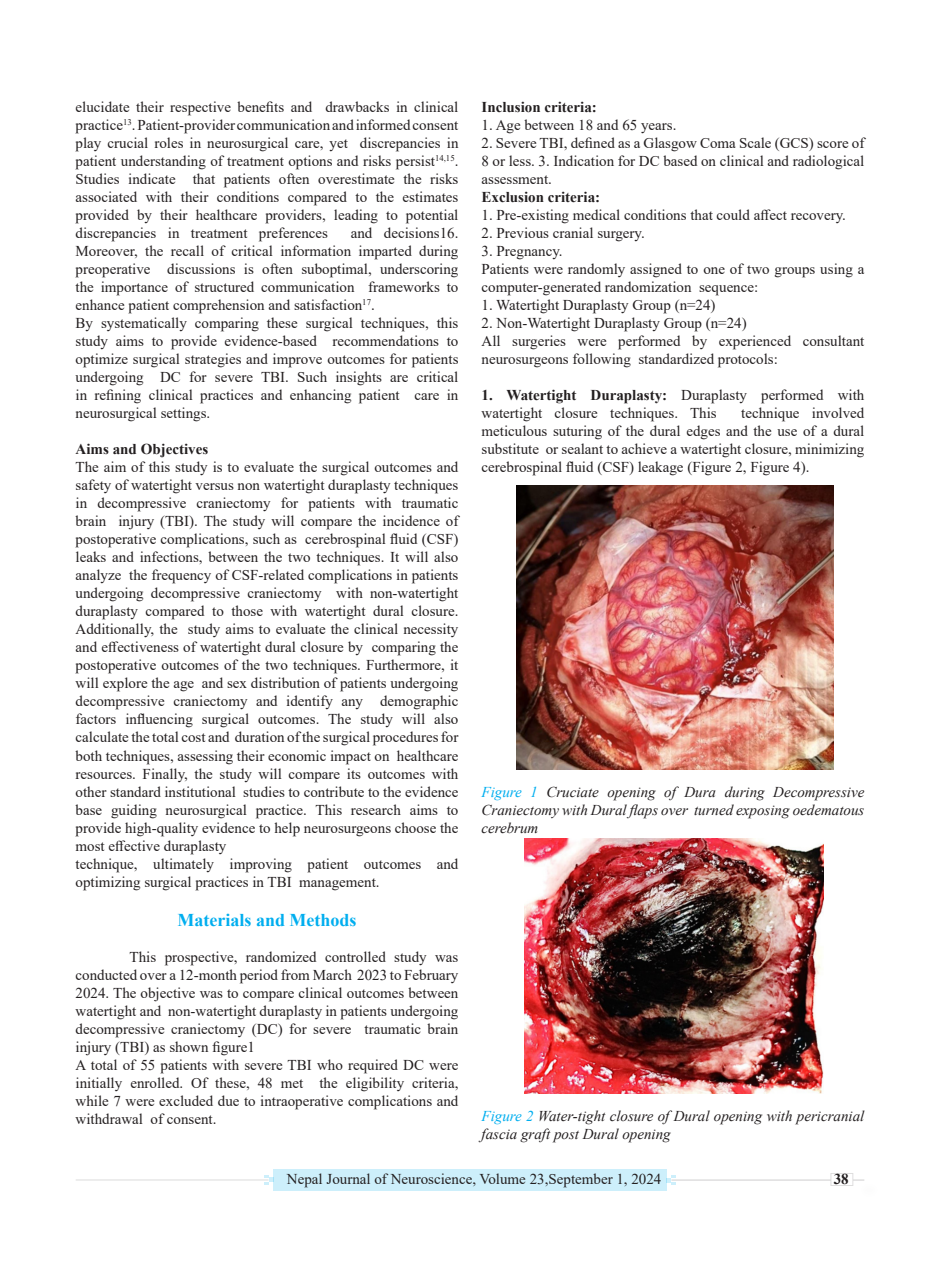
<style>
.page{position:relative;width:940px;height:1264px;background:#fff}
.page>*{position:absolute;margin:0;border:0;box-sizing:border-box;transform-origin:0 0}
.t1{font:700 18px "Times New Roman";color:#00aeef}
.t2{font:15px/18px "Times New Roman";color:#231f20;text-align:justify}
.t3{font:italic 15px/18px "Times New Roman";color:#231f20;text-align:justify}
.t4{font:700 15px "Times New Roman";color:#231f20}
.s1{font-weight:700}
.s2{color:#00aeef}
</style>
<div class="page">
<div style="left:273px;top:1169px;width:393px;height:22px;background:#cdeffb"></div>
<svg style="left:264px;top:1175px;width:9px;height:10px"></svg>
<hr style="left:76px;top:1179px;width:192px;height:1px;background:#000">
<svg style="left:666px;top:1175px;width:10px;height:10px"></svg>
<hr style="left:671px;top:1179px;width:159px;height:1px;background:#231f20">
<img style="left:516px;top:486px;width:317px;height:284px">
<img style="left:525px;top:838px;width:298px;height:255px">
<p class="t2" style="left:76px;top:98px;width:384px">elucidate their respective benefits and drawbacks in clinical practice<sup>13</sup>. Patient-provider communication and informed consent play crucial roles in neurosurgical care, yet discrepancies in patient understanding of treatment options and risks persist<sup>14,15</sup>.<br>Studies indicate that patients often overestimate the risks associated with their conditions compared to the estimates provided by their healthcare providers, leading to potential discrepancies in treatment preferences</p>
<p class="t2" style="left:76px;top:224px;width:384px;text-indent:275px">and decisions16.<br>Moreover, the recall of critical information imparted during preoperative discussions is often suboptimal, underscoring the importance of structured communication frameworks to enhance patient comprehension and satisfaction<sup>17</sup>.</p>
<p class="t2" style="left:76px;top:314px;width:384px">By systematically comparing these surgical techniques, this study aims to provide evidence-based recommendations to optimize surgical strategies and improve outcomes for patients undergoing DC for severe TBI. Such insights are critical in refining clinical practices and enhancing patient care in neurosurgical settings.</p>
<p class="t4" style="left:76px;top:438px;width:134px">Aims and Objectives</p>
<p class="t2" style="left:76px;top:458px;width:384px">The aim of this study is to evaluate the surgical outcomes and safety of watertight versus non watertight duraplasty techniques in decompressive craniectomy for patients with traumatic brain injury (TBI). The study will compare the incidence of postoperative complications, such as cerebrospinal fluid (CSF) leaks and infections, between the two techniques. It will also analyze the frequency of CSF-related complications in patients undergoing decompressive craniectomy with non-watertight duraplasty compared to those with watertight dural closure.<br>Additionally, the study aims to evaluate the clinical necessity and effectiveness of watertight dural closure by comparing the postoperative outcomes of the two techniques. Furthermore, it will explore the age and sex distribution of patients undergoing decompressive craniectomy and identify any demographic factors influencing surgical outcomes. The study will also calculate the total cost and duration of the surgical procedures for both techniques, assessing their economic impact on healthcare resources. Finally, the study will compare its outcomes with other standard institutional studies to contribute to the evidence base guiding neurosurgical practice. This research aims to provide high-quality evidence to help neurosurgeons choose the most effective duraplasty</p>
<p class="t2" style="left:76px;top:854px;width:384px">technique, ultimately improving patient outcomes and optimizing surgical practices in TBI management.</p>
<p class="t1" style="left:177px;top:907px;width:180px">Materials and Methods</p>
<p class="t2" style="left:76px;top:947px;width:384px;text-indent:54px">This prospective, randomized controlled study was conducted over a 12-month period from March 2023 to February 2024. The objective was to compare clinical outcomes between watertight and non-watertight duraplasty in patients undergoing decompressive craniectomy (DC) for severe traumatic brain injury (TBI) as shown figure1</p>
<p class="t2" style="left:76px;top:1055px;width:384px">A total of 55 patients with severe TBI who required DC were initially enrolled. Of these, 48 met the eligibility criteria, while 7 were excluded due to intraoperative complications and withdrawal of consent.</p>
<p class="t4" style="left:481px;top:96px;width:117px">Inclusion criteria:</p>
<p class="t2" style="left:481px;top:116px;width:196px">1. Age between 18 and 65 years.</p>
<p class="t2" style="left:481px;top:134px;width:384px">2. Severe TBI, defined as a Glasgow Coma Scale (GCS) score of 8 or less. 3. Indication for DC based on clinical and radiological assessment.</p>
<p class="t4" style="left:481px;top:186px;width:120px">Exclusion criteria:</p>
<p class="t2" style="left:481px;top:206px;width:366px">1. Pre-existing medical conditions that could affect recovery.</p>
<p class="t2" style="left:481px;top:224px;width:165px">2. Previous cranial surgery.</p>
<p class="t2" style="left:481px;top:242px;width:83px">3. Pregnancy.</p>
<p class="t2" style="left:481px;top:260px;width:384px">Patients were randomly assigned to one of two groups using a computer-generated randomization sequence:</p>
<p class="t2" style="left:481px;top:296px;width:236px">1. Watertight Duraplasty Group (n=24)</p>
<p class="t2" style="left:481px;top:314px;width:267px">2. Non-Watertight Duraplasty Group (n=24)</p>
<p class="t2" style="left:481px;top:332px;width:384px">All surgeries were performed by experienced consultant neurosurgeons following standardized protocols:</p>
<p class="t2" style="left:481px;top:386px;width:384px"><span class="s1">1. Watertight Duraplasty:</span> Duraplasty performed with watertight closure techniques. This</p>
<p class="t2" style="left:481px;top:404px;width:384px;text-indent:260px">technique involved meticulous suturing of the dural edges and the use of a dural substitute or sealant to achieve a watertight closure, minimizing cerebrospinal fluid (CSF) leakage (Figure 2, Figure 4).</p>
<p class="t3" style="left:481px;top:782px;width:384px"><span class="s2">Figure 1</span> Cruciate opening of Dura during Decompressive Craniectomy with Dural flaps over turned exposing oedematous cerebrum</p>
<p class="t3" style="left:481px;top:1106px;width:384px"><span class="s2">Figure 2</span> Water-tight closure of Dural opening with pericranial fascia graft post Dural opening</p>
<p class="t2" style="left:287px;top:1169px;width:376px">Nepal Journal of Neuroscience, Volume 23,September 1, 2024</p>
<p class="t4" style="left:833px;top:1168px;width:16px">38</p>
</div>
